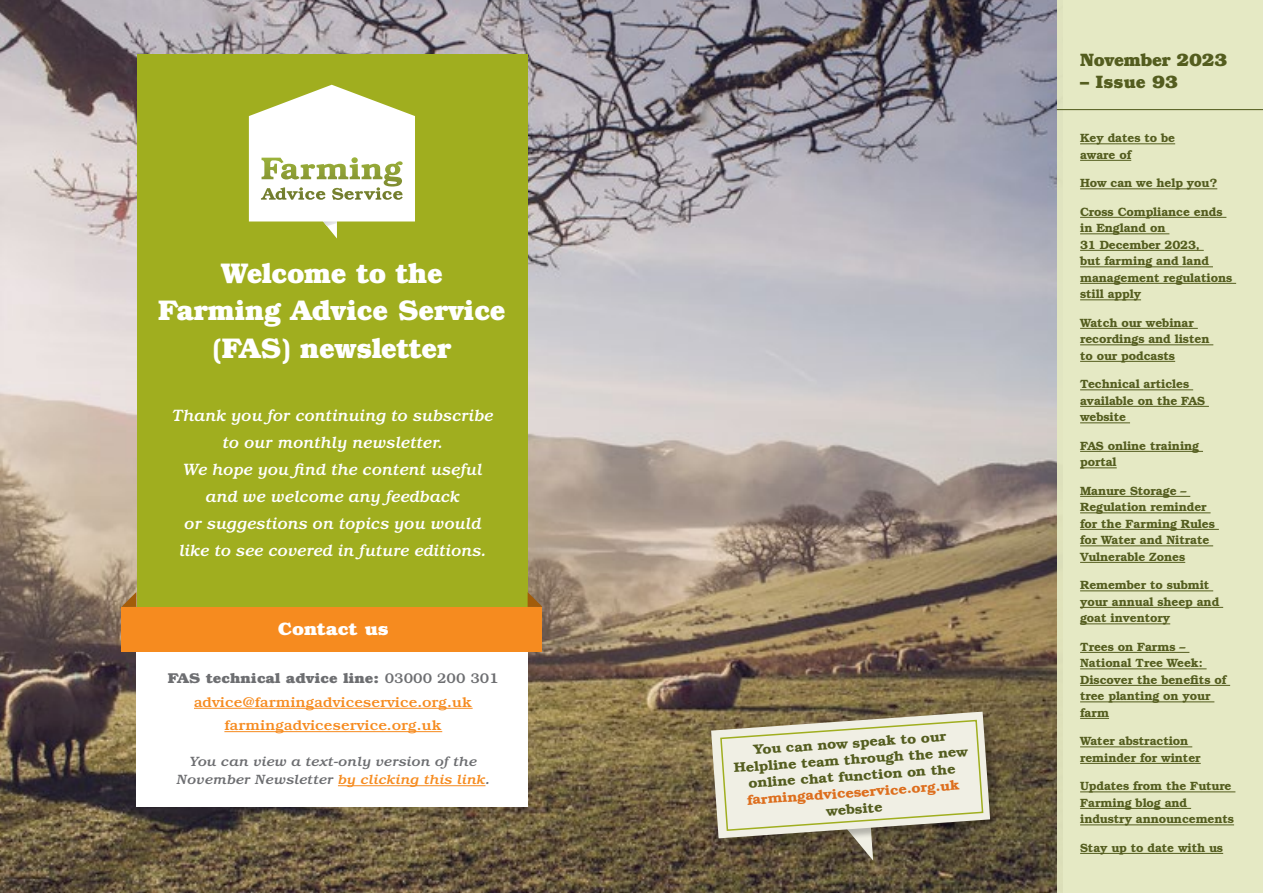
<style>
.page{position:relative;width:1263px;height:893px;background:#fff}
.page>*{position:absolute;margin:0;border:0;box-sizing:border-box;transform-origin:0 0}
.t1{font:700 28.5px/37.5px "Bookman Std";letter-spacing:-.01em;color:#fff;text-align:center}
.t2{font:700 18px "Bookman Std";letter-spacing:-.02em;color:#545d1f}
.t3{font:700 18px "Bookman Std";color:#fff;scale:1.09 1}
.t4{font:italic 500 16.5px/27px "Bookman Std";color:#fff;text-align:center}
.t5{font:500 14.25px/23.4px "Bookman Std";color:#f68b1f;text-align:center;scale:1.09 1}
.t6{font:600 13.5px/16.5px "Bookman Std";color:#545d1f;text-align:center;scale:1.09 1}
.t7{font:italic 500 13.5px/18px "Bookman Std";color:#6d6e71;text-align:center;scale:1.09 1}
.t8{font:600 13.5px "Bookman Std";color:#dd6e1d;scale:1.09 1}
.t9{font:600 12px/16.5px "Bookman Std";letter-spacing:-.01em;color:#545d1f}
.s1{font-weight:700;color:#6d6e71}
.s2{color:#6d6e71}
.s3{color:#f68b1f}
</style>
<div class="page">
<img style="left:0;top:0;width:1058px;height:893px">
<div style="left:1058px;top:0;width:205px;height:893px;background:#e4e8c1"></div>
<div style="left:137px;top:54px;width:391px;height:584px;background:#a0ae1f"></div>
<div style="left:136px;top:634px;width:392px;height:173px;background:#fff"></div>
<svg style="left:528px;top:592px;width:14px;height:15px"></svg>
<svg style="left:122px;top:592px;width:14px;height:15px"></svg>
<div style="left:122px;top:607px;width:420px;height:44px;background:#f68b1f"></div>
<hr style="left:1080px;top:144px;width:95px;height:1px;background:#545d1f">
<hr style="left:1080px;top:160px;width:51px;height:1px;background:#545d1f">
<hr style="left:1080px;top:189px;width:137px;height:1px;background:#545d1f">
<hr style="left:1080px;top:217px;width:146px;height:1px;background:#545d1f">
<hr style="left:1080px;top:234px;width:89px;height:1px;background:#545d1f">
<hr style="left:1080px;top:250px;width:124px;height:1px;background:#545d1f">
<hr style="left:1080px;top:267px;width:133px;height:1px;background:#545d1f">
<hr style="left:1080px;top:283px;width:156px;height:1px;background:#545d1f">
<hr style="left:1080px;top:300px;width:61px;height:1px;background:#545d1f">
<hr style="left:1080px;top:328px;width:118px;height:1px;background:#545d1f">
<hr style="left:1080px;top:345px;width:133px;height:1px;background:#545d1f">
<hr style="left:1080px;top:361px;width:95px;height:1px;background:#545d1f">
<hr style="left:1080px;top:390px;width:113px;height:1px;background:#545d1f">
<hr style="left:1080px;top:406px;width:129px;height:1px;background:#545d1f">
<hr style="left:1080px;top:423px;width:50px;height:1px;background:#545d1f">
<hr style="left:1080px;top:451px;width:123px;height:1px;background:#545d1f">
<hr style="left:1080px;top:468px;width:37px;height:1px;background:#545d1f">
<hr style="left:1080px;top:496px;width:110px;height:1px;background:#545d1f">
<hr style="left:1080px;top:513px;width:130px;height:1px;background:#545d1f">
<hr style="left:1080px;top:529px;width:139px;height:1px;background:#545d1f">
<hr style="left:1080px;top:546px;width:133px;height:1px;background:#545d1f">
<hr style="left:1080px;top:562px;width:105px;height:1px;background:#545d1f">
<hr style="left:1080px;top:591px;width:133px;height:1px;background:#545d1f">
<hr style="left:1080px;top:607px;width:143px;height:1px;background:#545d1f">
<hr style="left:1080px;top:624px;width:90px;height:1px;background:#545d1f">
<hr style="left:1080px;top:652px;width:109px;height:1px;background:#545d1f">
<hr style="left:1080px;top:669px;width:126px;height:1px;background:#545d1f">
<hr style="left:1080px;top:685px;width:150px;height:1px;background:#545d1f">
<hr style="left:1080px;top:702px;width:134px;height:1px;background:#545d1f">
<svg style="left:1080px;top:718px;width:29px;height:1px"></svg>
<hr style="left:1080px;top:747px;width:112px;height:1px;background:#545d1f">
<hr style="left:1080px;top:763px;width:121px;height:1px;background:#545d1f">
<hr style="left:1080px;top:792px;width:155px;height:1px;background:#545d1f">
<hr style="left:1080px;top:808px;width:111px;height:1px;background:#545d1f">
<hr style="left:1080px;top:825px;width:154px;height:1px;background:#545d1f">
<hr style="left:1080px;top:853px;width:143px;height:1px;background:#545d1f">
<hr style="left:1057px;top:109px;width:206px;height:1px;background:#545d1f">
<svg style="left:249px;top:85px;width:166px;height:153px"></svg>
<hr style="left:194px;top:708px;width:279px;height:1px;background:#f68b1f">
<hr style="left:224px;top:731px;width:218px;height:1px;background:#f68b1f">
<hr style="left:338px;top:785px;width:147px;height:1px;background:#f68b1f">
<div style="left:711px;top:712px;width:289px;height:136px;background:#000;opacity:.25"></div>
<svg style="left:711px;top:712px;width:279px;height:149px;background:#c4c0ae"></svg>
<h1 class="t1" style="left:158px;top:253px;width:349px">Welcome to the<br>Farming Advice Service (FAS) newsletter</h1>
<h3 class="t4" style="left:172px;top:401px;width:323px">Thank you for continuing to subscribe to our monthly newsletter.<br>We hope you find the content useful and we welcome any feedback<br>or suggestions on topics you would like to see covered in future editions.</h3>
<h2 class="t3" style="left:278px;top:617px;width:103px">Contact us</h2>
<p class="t5" style="left:168px;top:667px;width:305px"><span class="s1">FAS technical advice line:</span> <span class="s2">03000 200 301 </span>advice@farmingadviceservice.org.uk farmingadviceservice.org.uk</p>
<p class="t7" style="left:177px;top:752px;width:289px">You can view a text-only version of the<br>November Newsletter <span class="s3">by clicking this link</span>.</p>
<p class="t6" style="left:732px;top:743px;width:217px;rotate:-4deg">You can now speak to our<br>Helpline team through the new online chat function on the</p>
<p class="t8" style="left:746px;top:792px;width:197px;rotate:-4deg">farmingadviceservice.org.uk</p>
<p class="t6" style="left:826px;top:803px;width:53px;rotate:-4deg">website</p>
<h2 class="t2" style="left:1080px;top:49px;width:149px">November 2023</h2>
<h2 class="t2" style="left:1080px;top:71px;width:100px">– Issue 93</h2>
<p class="t9" style="left:1080px;top:130px;width:97px">Key dates to be aware of</p>
<p class="t9" style="left:1080px;top:175px;width:139px">How can we help you?</p>
<p class="t9" style="left:1080px;top:203px;width:154px">Cross Compliance ends in England on<br>31 December 2023,<br>but farming and land management regulations still apply</p>
<p class="t9" style="left:1080px;top:314px;width:131px">Watch our webinar recordings and listen to our podcasts</p>
<p class="t9" style="left:1080px;top:376px;width:126px">Technical articles available on the FAS website</p>
<p class="t9" style="left:1080px;top:437px;width:121px">FAS online training portal</p>
<p class="t9" style="left:1080px;top:482px;width:136px">Manure Storage –<br>Regulation reminder for the Farming Rules for Water and Nitrate<br>Vulnerable Zones</p>
<p class="t9" style="left:1080px;top:577px;width:141px">Remember to submit your annual sheep and goat inventory</p>
<p class="t9" style="left:1080px;top:638px;width:148px">Trees on Farms –<br>National Tree Week:<br>Discover the benefits of tree planting on your farm</p>
<p class="t9" style="left:1080px;top:733px;width:122px">Water abstraction reminder for winter</p>
<p class="t9" style="left:1080px;top:778px;width:155px">Updates from the Future<br>Farming blog and industry announcements</p>
<p class="t9" style="left:1080px;top:839px;width:145px">Stay up to date with us</p>
</div>
